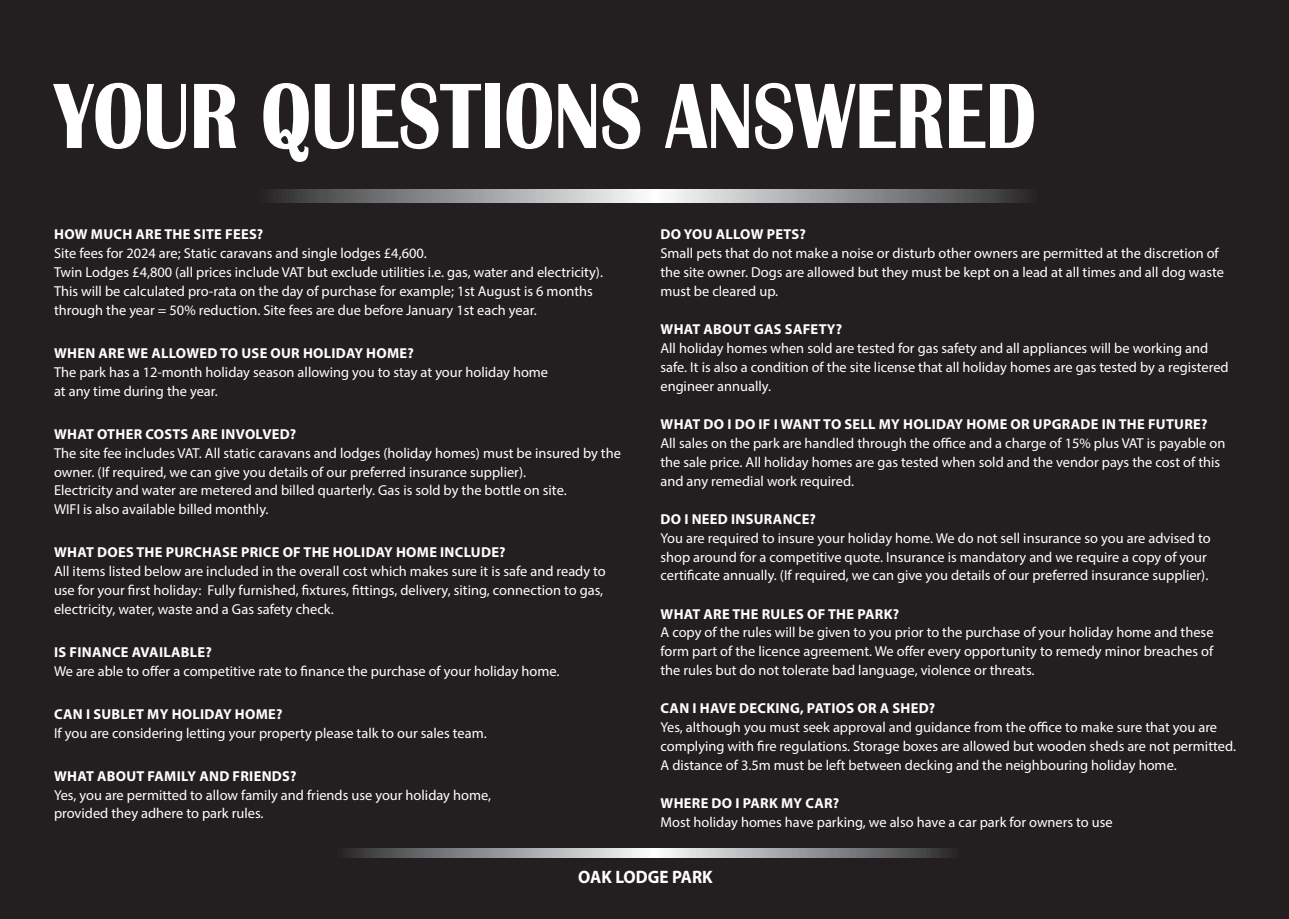
<style>
.page{position:relative;width:1289px;height:919px;background:#fff}
.page>*{position:absolute;margin:0;border:0;box-sizing:border-box;transform-origin:0 0}
.t1{font:700 96px "Britannic";color:#fff;scale:.8 1}
.t2{font:700 18px "Myriad Pro";color:#fff;scale:.95 1}
.t3{font:14.4px/18.9px "Myriad Pro";color:#fff}
.s1{font-weight:700}
</style>
<div class="page">
<div style="left:0;top:0;width:1288px;height:918px;background:#231f20"></div>
<svg style="left:345px;top:848px;width:607px;height:9px"></svg>
<svg style="left:269px;top:190px;width:759px;height:12px"></svg>
<p class="t1" style="left:54px;top:62px;width:1228px">YOUR QUESTIONS ANSWERED</p>
<p class="t3" style="left:54px;top:225px;width:550px"><span class="s1">HOW MUCH ARE THE SITE FEES?<br></span>Site fees for 2024 are; Static caravans and single lodges £4,600.<br>Twin Lodges £4,800 (all prices include VAT but exclude utilities i.e. gas, water and electricity).<br>This will be calculated pro-rata on the day of purchase for example; 1st August is 6 months through the year = 50% reduction. Site fees are due before January 1st each year.</p>
<p class="t3" style="left:54px;top:343px;width:495px"><span class="s1">WHEN ARE WE ALLOWED TO USE OUR HOLIDAY HOME?<br></span>The park has a 12-month holiday season allowing you to stay at your holiday home at any time during the year.</p>
<p class="t3" style="left:54px;top:424px;width:568px"><span class="s1">WHAT OTHER COSTS ARE INVOLVED?<br></span>The site fee includes VAT. All static caravans and lodges (holiday homes) must be insured by the owner. (If required, we can give you details of our preferred insurance supplier).<br>Electricity and water are metered and billed quarterly. Gas is sold by the bottle on site.<br>WIFI is also available billed monthly.</p>
<p class="t3" style="left:54px;top:542px;width:553px"><span class="s1">WHAT DOES THE PURCHASE PRICE OF THE HOLIDAY HOME INCLUDE?<br></span>All items listed below are included in the overall cost which makes sure it is safe and ready to use for your first holiday: Fully furnished, fixtures, fittings, delivery, siting, connection to gas, electricity, water, waste and a Gas safety check.</p>
<p class="t3" style="left:54px;top:642px;width:507px"><span class="s1">IS FINANCE AVAILABLE?<br></span>We are able to offer a competitive rate to finance the purchase of your holiday home.</p>
<p class="t3" style="left:54px;top:704px;width:434px"><span class="s1">CAN I SUBLET MY HOLIDAY HOME?<br></span>If you are considering letting your property please talk to our sales team.</p>
<p class="t3" style="left:54px;top:766px;width:438px"><span class="s1">WHAT ABOUT FAMILY AND FRIENDS?<br></span>Yes, you are permitted to allow family and friends use your holiday home, provided they adhere to park rules.</p>
<p class="t3" style="left:660px;top:225px;width:565px"><span class="s1">DO YOU ALLOW PETS?<br></span>Small pets that do not make a noise or disturb other owners are permitted at the discretion of the site owner. Dogs are allowed but they must be kept on a lead at all times and all dog waste must be cleared up.</p>
<p class="t3" style="left:660px;top:319px;width:569px"><span class="s1">WHAT ABOUT GAS SAFETY?<br></span>All holiday homes when sold are tested for gas safety and all appliances will be working and safe. It is also a condition of the site license that all holiday homes are gas tested by a registered engineer annually.</p>
<p class="t3" style="left:660px;top:414px;width:566px"><span class="s1">WHAT DO I DO IF I WANT TO SELL MY HOLIDAY HOME OR UPGRADE IN THE FUTURE?<br></span>All sales on the park are handled through the office and a charge of 15% plus VAT is payable on the sale price. All holiday homes are gas tested when sold and the vendor pays the cost of this and any remedial work required.</p>
<p class="t3" style="left:660px;top:509px;width:551px"><span class="s1">DO I NEED INSURANCE?<br></span>You are required to insure your holiday home. We do not sell insurance so you are advised to shop around for a competitive quote. Insurance is mandatory and we require a copy of your certificate annually. (If required, we can give you details of our preferred insurance supplier).</p>
<p class="t3" style="left:660px;top:604px;width:554px"><span class="s1">WHAT ARE THE RULES OF THE PARK?<br></span>A copy of the rules will be given to you prior to the purchase of your holiday home and these form part of the licence agreement. We offer every opportunity to remedy minor breaches of the rules but do not tolerate bad language, violence or threats.</p>
<p class="t3" style="left:660px;top:698px;width:577px"><span class="s1">CAN I HAVE DECKING, PATIOS OR A SHED?<br></span>Yes, although you must seek approval and guidance from the office to make sure that you are complying with fire regulations. Storage boxes are allowed but wooden sheds are not permitted.<br>A distance of 3.5m must be left between decking and the neighbouring holiday home.</p>
<p class="t3" style="left:660px;top:793px;width:454px"><span class="s1">WHERE DO I PARK MY CAR?<br></span>Most holiday homes have parking, we also have a car park for owners to use</p>
<p class="t2" style="left:578px;top:864px;width:143px">OAK LODGE PARK</p>
</div>
